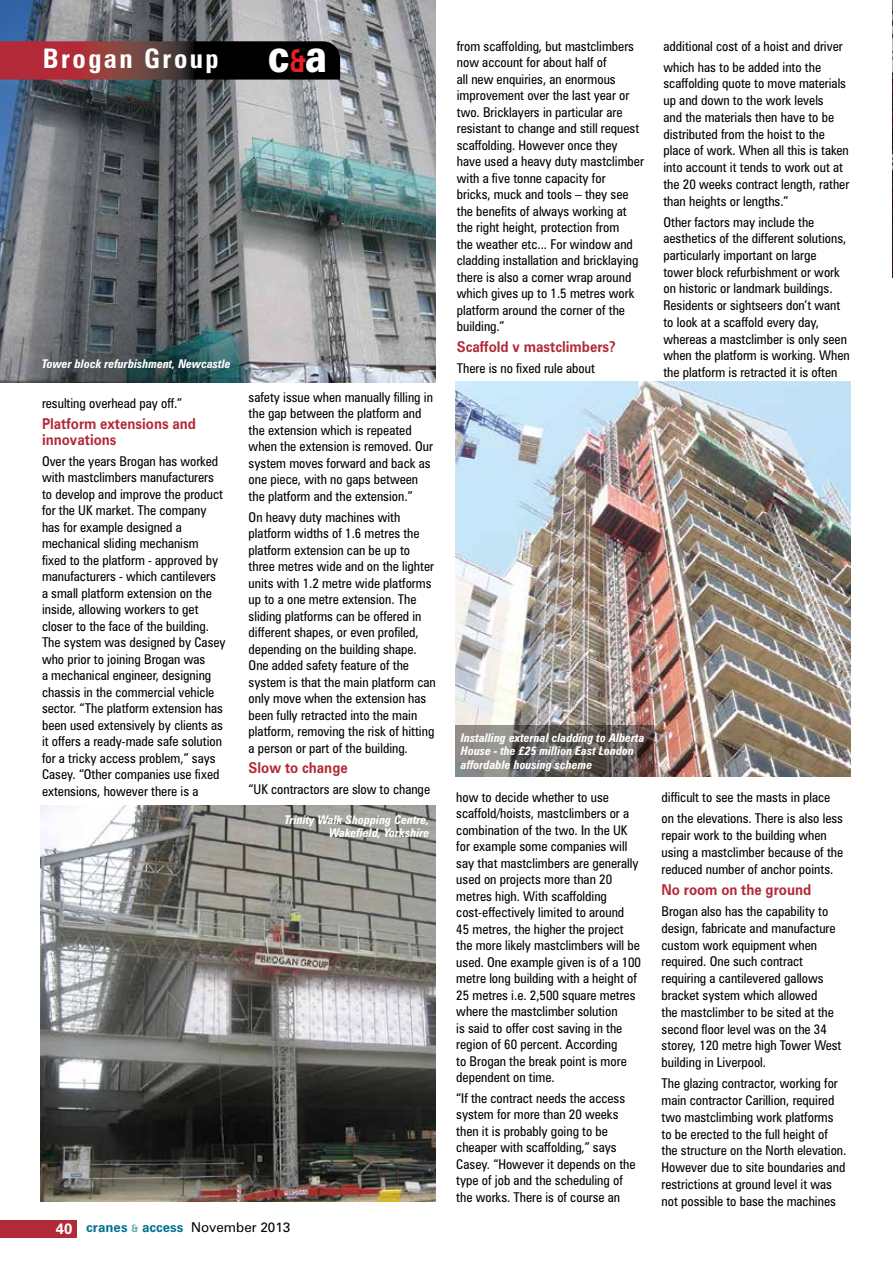
<style>
.page{position:relative;width:893px;height:1263px;background:#fff}
.page>*{position:absolute;margin:0;border:0;box-sizing:border-box;transform-origin:0 0}
.t1{font:700 condensed 27px "Zurich BT";letter-spacing:.09em;color:#fff}
.t2{font:700 15px/16.5px "Zurich BT";color:#b22a37;scale:.9 1}
.t3{font:condensed 13.5px/16.5px "Zurich BT";color:#000}
.t4{font:700 13.5px "Zurich BT";color:#00728f}
.t5{font:italic 700 condensed 12px/13.5px "Zurich BT";color:#fff}
.s1{font-weight:900;font-stretch:normal;font-size:45.9px}
.s2{font-stretch:normal;font-size:31.65px;color:#ed1d24}
.s3{font-size:15px;color:#fff}
.s4{font-size:10.5px;color:#66aabc}
.s5{font-weight:400;color:#000}
</style>
<div class="page">
<img style="left:0;top:0;width:436px;height:382px">
<div style="left:0;top:1220px;width:77px;height:17px;background:#b22a37"></div>
<svg style="left:0;top:41px;width:340px;height:39px;background:#502023"></svg>
<img style="left:455px;top:381px;width:395px;height:396px">
<img style="left:40px;top:806px;width:396px;height:396px">
<img style="left:892px;top:0;width:1px;height:277px">
<svg style="left:455px;top:725px;width:198px;height:52px;background:#6d6864"></svg>
<h1 class="t1" style="left:43px;top:42px;width:286px">Brogan Group <span class="s1">c</span><span class="s2">&amp;</span><span class="s1">a</span></h1>
<p class="t5" style="left:42px;top:357px;width:190px">Tower block refurbishment, Newcastle</p>
<p class="t3" style="left:42px;top:395px;width:142px">resulting overhead pay off.”</p>
<p class="t2" style="left:42px;top:415px;width:173px">Platform extensions and innovations</p>
<p class="t3" style="left:42px;top:453px;width:185px">Over the years Brogan has worked with mastclimbers manufacturers to develop and improve the product for the UK market. The company has for example designed a mechanical sliding mechanism fixed to the platform - approved by manufacturers - which cantilevers<br>a small platform extension on the inside, allowing workers to get closer to the face of the building.<br>The system was designed by Casey who prior to joining Brogan was<br>a mechanical engineer, designing chassis in the commercial vehicle sector. “The platform extension has been used extensively by clients as it offers a ready-made safe solution for a tricky access problem,” says Casey. “Other companies use fixed extensions, however there is a</p>
<p class="t3" style="left:249px;top:389px;width:186px">safety issue when manually filling in the gap between the platform and the extension which is repeated when the extension is removed. Our system moves forward and back as one piece, with no gaps between the platform and the extension.”</p>
<p class="t3" style="left:249px;top:508px;width:189px">On heavy duty machines with platform widths of 1.6 metres the platform extension can be up to three metres wide and on the lighter units with 1.2 metre wide platforms up to a one metre extension. The sliding platforms can be offered in different shapes, or even profiled, depending on the building shape.<br>One added safety feature of the system is that the main platform can only move when the extension has been fully retracted into the main platform, removing the risk of hitting a person or part of the building.</p>
<p class="t2" style="left:249px;top:760px;width:112px">Slow to change</p>
<p class="t3" style="left:249px;top:781px;width:183px">“UK contractors are slow to change</p>
<p class="t5" style="left:284px;top:812px;width:146px;text-align:right">Trinity Walk Shopping Centre,<br>Wakefield, Yorkshire</p>
<p class="t4" style="left:56px;top:1219px;width:236px"><span class="s3">40</span> cranes <span class="s4">&amp;</span> access <span class="s5">November 2013</span></p>
<p class="t3" style="left:457px;top:38px;width:189px">from scaffolding, but mastclimbers now account for about half of<br>all new enquiries, an enormous improvement over the last year or two. Bricklayers in particular are resistant to change and still request scaffolding. However once they have used a heavy duty mastclimber with a five tonne capacity for<br>bricks, muck and tools – they see the benefits of always working at the right height, protection from<br>the weather etc... For window and cladding installation and bricklaying there is also a corner wrap around which gives up to 1.5 metres work platform around the corner of the building.”</p>
<p class="t2" style="left:457px;top:338px;width:178px">Scaffold v mastclimbers?</p>
<p class="t3" style="left:457px;top:360px;width:140px">There is no fixed rule about</p>
<p class="t3" style="left:663px;top:35px;width:181px;line-height:21px">additional cost of a hoist and driver which has to be added into the</p>
<p class="t3" style="left:663px;top:75px;width:187px">scaffolding quote to move materials up and down to the work levels<br>and the materials then have to be distributed from the hoist to the place of work. When all this is taken into account it tends to work out at the 20 weeks contract length, rather than heights or lengths.”</p>
<p class="t3" style="left:663px;top:213px;width:188px">Other factors may include the aesthetics of the different solutions, particularly important on large tower block refurbishment or work on historic or landmark buildings.<br>Residents or sightseers don’t want to look at a scaffold every day, whereas a mastclimber is only seen when the platform is working. When the platform is retracted it is often</p>
<p class="t5" style="left:461px;top:731px;width:185px">Installing external cladding to Alberta<br>House - the £25 million East London affordable housing scheme</p>
<p class="t3" style="left:456px;top:788px;width:186px">how to decide whether to use scaffold/hoists, mastclimbers or a combination of the two. In the UK for example some companies will say that mastclimbers are generally used on projects more than 20 metres high. With scaffolding cost-effectively limited to around<br>45 metres, the higher the project the more likely mastclimbers will be used. One example given is of a 100 metre long building with a height of<br>25 metres i.e. 2,500 square metres where the mastclimber solution<br>is said to offer cost saving in the region of 60 percent. According<br>to Brogan the break point is more dependent on time.</p>
<p class="t3" style="left:456px;top:1090px;width:181px">“If the contract needs the access system for more than 20 weeks then it is probably going to be cheaper with scaffolding,” says<br>Casey. “However it depends on the type of job and the scheduling of the works. There is of course an</p>
<p class="t3" style="left:661px;top:787px;width:183px;line-height:21px">difficult to see the masts in place on the elevations. There is also less</p>
<p class="t3" style="left:661px;top:827px;width:183px">repair work to the building when using a mastclimber because of the reduced number of anchor points.</p>
<p class="t2" style="left:662px;top:881px;width:168px">No room on the ground</p>
<p class="t3" style="left:662px;top:903px;width:181px">Brogan also has the capability to design, fabricate and manufacture custom work equipment when required. One such contract requiring a cantilevered gallows bracket system which allowed<br>the mastclimber to be sited at the second floor level was on the 34 storey, 120 metre high Tower West building in Liverpool.</p>
<p class="t3" style="left:662px;top:1075px;width:186px">The glazing contractor, working for main contractor Carillion, required two mastclimbing work platforms to be erected to the full height of the structure on the North elevation.<br>However due to site boundaries and restrictions at ground level it was not possible to base the machines</p>
</div>
